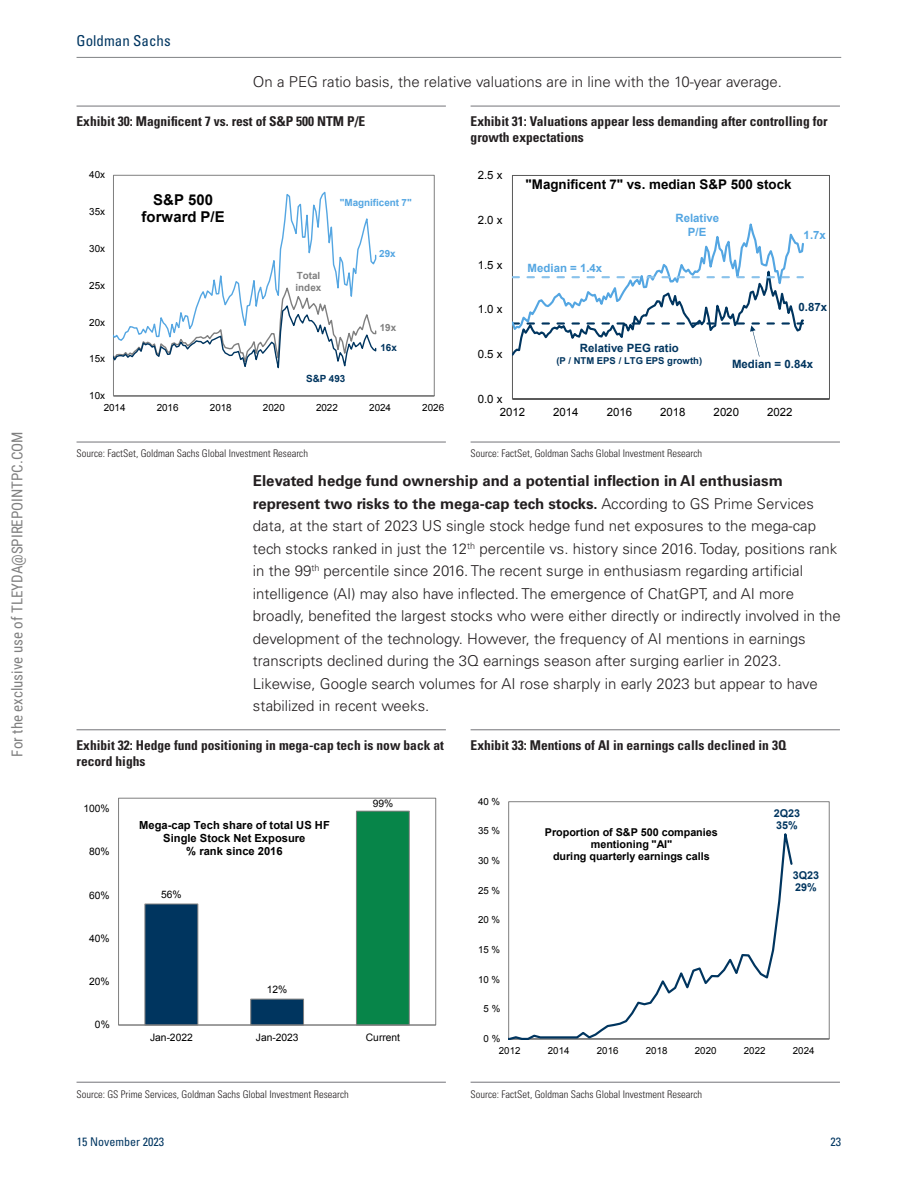
<style>
.page{position:relative;width:918px;height:1188px;background:#fff}
.page>*{position:absolute;margin:0;border:0;box-sizing:border-box;transform-origin:0 0}
.t1{font:300 15px/22.5px "Univers LT Std";color:#231f20}
.t2{font:15px "Roboto Condensed";color:#808080}
.t3{font:condensed 15px "Univers LT Std";color:#003661}
.t4{font:700 14.85px/17.1px "Arial";color:#000;text-align:center}
.t5{font:700 condensed 13.5px/16.5px "Univers LT Std";color:#231f20}
.t6{font:700 13.35px "Arial";color:#000}
.t7{font:condensed 12px "Univers LT Std";color:#003661}
.t8{font:11.4px "Arial";letter-spacing:.005em;color:#000}
.t9{font:700 11.4px "Arial";color:#00355f}
.t10{font:700 11.4px/13.2px "Arial";color:#54a6e2;text-align:center}
.t11{font:700 11.1px/12.9px "Arial";color:#000;text-align:center}
.t12{font:700 10.8px/12.3px "Arial";letter-spacing:-.005em;color:#000;text-align:center}
.t13{font:700 10.8px/12.3px "Arial";color:#00355f}
.t14{font:300 condensed 10.5px "Univers LT Std";color:#231f20}
.t15{font:10.35px "Arial";color:#000}
.t16{font:10.2px "Arial";color:#000}
.t17{font:9.9px "Arial";color:#000}
.t18{font:700 9.9px "Arial";color:#54a6e2}
.t19{font:700 9.9px/11.2px "Arial";color:#7f7f7f}
.t20{font:700 9.9px "Arial";color:#00355f}
.t21{font:9.75px "Arial";color:#000}
.t22{font:700 9.45px "Arial";letter-spacing:.005em;color:#00355f}
.s1{font-weight:700}
</style>
<div class="page">
<hr style="left:77px;top:106px;width:369px;height:1px;background:#737378">
<hr style="left:471px;top:106px;width:369px;height:1px;background:#737378">
<svg style="left:113px;top:175px;width:322px;height:222px"></svg>
<svg style="left:113px;top:385px;width:264px;height:11px"></svg>
<svg style="left:113px;top:189px;width:264px;height:196px"></svg>
<svg style="left:512px;top:175px;width:318px;height:225px"></svg>
<svg style="left:512px;top:214px;width:293px;height:144px"></svg>
<hr style="left:77px;top:442px;width:369px;height:1px;background:#737378">
<hr style="left:471px;top:442px;width:369px;height:1px;background:#737378">
<hr style="left:77px;top:730px;width:369px;height:1px;background:#737378">
<hr style="left:471px;top:730px;width:369px;height:1px;background:#737378">
<div style="left:118px;top:798px;width:318px;height:227px;border:1px solid #7f7f7f"></div>
<div style="left:356px;top:811px;width:53px;height:214px;background:#078549"></div>
<div style="left:356px;top:811px;width:54px;height:214px;border:1px solid #7f7f7f"></div>
<svg style="left:144px;top:903px;width:160px;height:122px"></svg>
<hr style="left:119px;top:1025px;width:317px;height:1px;background:#7f7f7f">
<svg style="left:508px;top:801px;width:322px;height:239px"></svg>
<svg style="left:509px;top:819px;width:285px;height:221px"></svg>
<hr style="left:77px;top:1082px;width:369px;height:1px;background:#737378">
<hr style="left:471px;top:1082px;width:369px;height:1px;background:#737378">
<hr style="left:77px;top:57px;width:764px;height:1px;background:#808285">
<p class="t2" style="left:11px;top:757px;width:327px;rotate:-90deg">For the exclusive use of TLEYDA@SPIREPOINTPC.COM</p>
<p class="t3" style="left:77px;top:35px;width:96px">Goldman Sachs</p>
<p class="t1" style="left:253px;top:72px;width:531px">On a PEG ratio basis, the relative valuations are in line with the 10-year average.</p>
<p class="t5" style="left:77px;top:114px;width:290px">Exhibit 30: Magnificent 7 vs. rest of S&amp;P 500 NTM P/E</p>
<p class="t5" style="left:471px;top:114px;width:359px">Exhibit 31: Valuations appear less demanding after controlling for growth expectations</p>
<p class="t17" style="left:89px;top:169px;width:17px">40x</p>
<p class="t17" style="left:89px;top:206px;width:17px">35x</p>
<p class="t17" style="left:89px;top:243px;width:17px">30x</p>
<p class="t17" style="left:89px;top:280px;width:17px">25x</p>
<p class="t17" style="left:89px;top:317px;width:17px">20x</p>
<p class="t17" style="left:89px;top:353px;width:17px">15x</p>
<p class="t17" style="left:89px;top:390px;width:17px">10x</p>
<p class="t4" style="left:142px;top:192px;width:85px">S&amp;P 500 forward P/E</p>
<p class="t18" style="left:340px;top:197px;width:74px">"Magnificent 7"</p>
<p class="t19" style="left:296px;top:270px;width:27px">Total index</p>
<p class="t20" style="left:306px;top:373px;width:41px">S&amp;P 493</p>
<p class="t18" style="left:379px;top:248px;width:18px">29x</p>
<p class="t19" style="left:380px;top:322px;width:18px">19x</p>
<p class="t20" style="left:380px;top:343px;width:18px">16x</p>
<p class="t17" style="left:104px;top:402px;width:23px">2014</p>
<p class="t17" style="left:157px;top:402px;width:23px">2016</p>
<p class="t17" style="left:210px;top:402px;width:23px">2018</p>
<p class="t17" style="left:263px;top:402px;width:23px">2020</p>
<p class="t17" style="left:316px;top:402px;width:23px">2022</p>
<p class="t17" style="left:369px;top:402px;width:23px">2024</p>
<p class="t17" style="left:422px;top:402px;width:23px">2026</p>
<p class="t8" style="left:478px;top:169px;width:26px">2.5 x</p>
<p class="t8" style="left:478px;top:214px;width:26px">2.0 x</p>
<p class="t8" style="left:478px;top:258px;width:26px">1.5 x</p>
<p class="t8" style="left:478px;top:303px;width:26px">1.0 x</p>
<p class="t8" style="left:478px;top:348px;width:26px">0.5 x</p>
<p class="t8" style="left:478px;top:392px;width:26px">0.0 x</p>
<p class="t6" style="left:525px;top:177px;width:268px">"Magnificent 7" vs. median S&amp;P 500 stock</p>
<p class="t10" style="left:528px;top:261px;width:76px">Median = 1.4x</p>
<p class="t10" style="left:675px;top:212px;width:45px">Relative<br>P/E</p>
<p class="t10" style="left:804px;top:229px;width:24px">1.7x</p>
<p class="t9" style="left:798px;top:300px;width:30px">0.87x</p>
<p class="t9" style="left:580px;top:342px;width:101px">Relative PEG ratio</p>
<p class="t22" style="left:556px;top:355px;width:147px">(P / NTM EPS / LTG EPS growth)</p>
<p class="t9" style="left:732px;top:358px;width:83px">Median = 0.84x</p>
<p class="t8" style="left:500px;top:406px;width:27px">2012</p>
<p class="t8" style="left:553px;top:406px;width:27px">2014</p>
<p class="t8" style="left:607px;top:406px;width:27px">2016</p>
<p class="t8" style="left:660px;top:406px;width:27px">2018</p>
<p class="t8" style="left:714px;top:406px;width:27px">2020</p>
<p class="t8" style="left:767px;top:406px;width:27px">2022</p>
<p class="t14" style="left:77px;top:450px;width:233px">Source: FactSet, Goldman Sachs Global Investment Research</p>
<p class="t14" style="left:471px;top:450px;width:233px">Source: FactSet, Goldman Sachs Global Investment Research</p>
<p class="t1" style="left:253px;top:471px;width:589px"><span class="s1">Elevated hedge fund ownership and a potential inflection in AI enthusiasm represent two risks to the mega-cap tech stocks.</span> According to GS Prime Services data, at the start of 2023 US single stock hedge fund net exposures to the mega-cap tech stocks ranked in just the 12<sup>th</sup> percentile vs. history since 2016. Today, positions rank in the 99<sup>th</sup> percentile since 2016. The recent surge in enthusiasm regarding artificial intelligence (AI) may also have inflected. The emergence of ChatGPT, and AI more broadly, benefited the largest stocks who were either directly or indirectly involved in the development of the technology. However, the frequency of AI mentions in earnings transcripts declined during the 3Q earnings season after surging earlier in 2023.<br>Likewise, Google search volumes for AI rose sharply in early 2023 but appear to have stabilized in recent weeks.</p>
<p class="t5" style="left:77px;top:738px;width:369px">Exhibit 32: Hedge fund positioning in mega-cap tech is now back at record highs</p>
<p class="t5" style="left:471px;top:738px;width:317px">Exhibit 33: Mentions of AI in earnings calls declined in 3Q</p>
<p class="t16" style="left:84px;top:803px;width:28px">100%</p>
<p class="t15" style="left:89px;top:846px;width:22px">80%</p>
<p class="t16" style="left:89px;top:889px;width:22px">60%</p>
<p class="t15" style="left:89px;top:933px;width:22px">40%</p>
<p class="t16" style="left:89px;top:976px;width:22px">20%</p>
<p class="t15" style="left:95px;top:1019px;width:16px">0%</p>
<p class="t11" style="left:139px;top:819px;width:192px">Mega-cap Tech share of total US HF<br>Single Stock Net Exposure<br>% rank since 2016</p>
<p class="t16" style="left:161px;top:889px;width:22px">56%</p>
<p class="t16" style="left:267px;top:984px;width:22px">12%</p>
<p class="t16" style="left:373px;top:798px;width:22px">99%</p>
<p class="t15" style="left:150px;top:1031px;width:44px">Jan-2022</p>
<p class="t15" style="left:256px;top:1031px;width:44px">Jan-2023</p>
<p class="t15" style="left:366px;top:1031px;width:36px">Current</p>
<p class="t21" style="left:478px;top:796px;width:24px">40 %</p>
<p class="t21" style="left:478px;top:826px;width:24px">35 %</p>
<p class="t21" style="left:478px;top:855px;width:24px">30 %</p>
<p class="t21" style="left:478px;top:885px;width:24px">25 %</p>
<p class="t21" style="left:478px;top:915px;width:24px">20 %</p>
<p class="t21" style="left:478px;top:944px;width:24px">15 %</p>
<p class="t21" style="left:478px;top:974px;width:24px">10 %</p>
<p class="t21" style="left:483px;top:1004px;width:18px">5 %</p>
<p class="t21" style="left:483px;top:1033px;width:18px">0 %</p>
<p class="t12" style="left:545px;top:826px;width:174px">Proportion of S&amp;P 500 companies mentioning "AI"<br>during quarterly earnings calls</p>
<p class="t13" style="left:774px;top:807px;width:28px">2Q23<br>35%</p>
<p class="t13" style="left:793px;top:869px;width:28px">3Q23<br>29%</p>
<p class="t21" style="left:499px;top:1045px;width:23px">2012</p>
<p class="t21" style="left:548px;top:1045px;width:23px">2014</p>
<p class="t21" style="left:597px;top:1045px;width:23px">2016</p>
<p class="t21" style="left:646px;top:1045px;width:23px">2018</p>
<p class="t21" style="left:695px;top:1045px;width:23px">2020</p>
<p class="t21" style="left:744px;top:1045px;width:23px">2022</p>
<p class="t21" style="left:793px;top:1045px;width:23px">2024</p>
<p class="t14" style="left:77px;top:1090px;width:274px">Source: GS Prime Services, Goldman Sachs Global Investment Research</p>
<p class="t14" style="left:471px;top:1090px;width:233px">Source: FactSet, Goldman Sachs Global Investment Research</p>
<p class="t7" style="left:77px;top:1137px;width:89px">15 November 2023</p>
<p class="t7" style="left:831px;top:1137px;width:12px">23</p>
</div>
